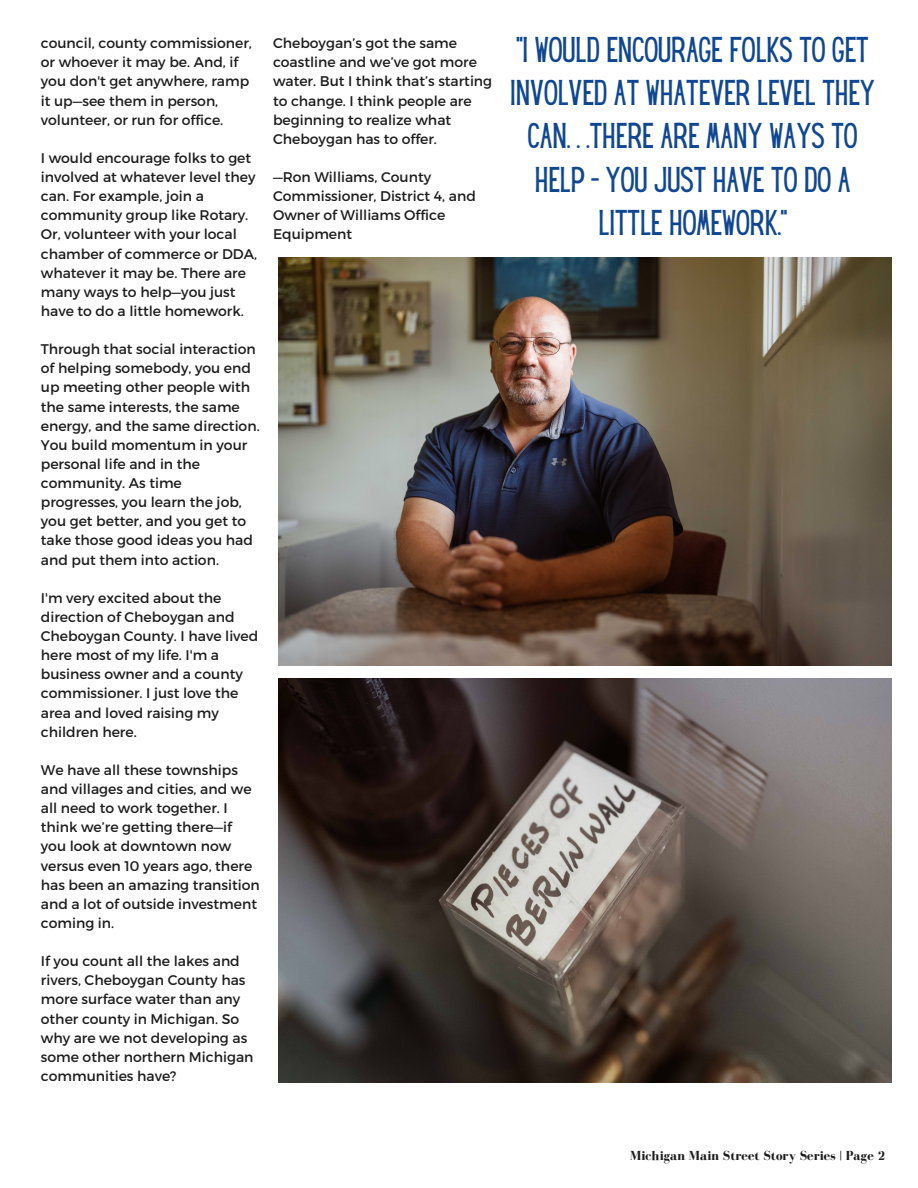
<style>
.page{position:relative;width:918px;height:1188px;background:#fff}
.page>*{position:absolute;margin:0;border:0;box-sizing:border-box;transform-origin:0 0}
.t1{font:31.35px/43.2px "Hey Gotcha";color:#104792;text-align:center}
.t2{font:13.95px/19.2px "Montserrat";color:#1c1c1c}
.t3{font:700 13.5px "Bodoni FLF";color:#1c1c1c}
</style>
<div class="page">
<img style="left:278px;top:257px;width:613px;height:408px">
<img style="left:278px;top:679px;width:613px;height:404px">
<p class="t2" style="left:41px;top:33px;width:213px">council, county commissioner, or whoever it may be. And, if you don't get anywhere, ramp it up—see them in person, volunteer, or run for office.</p>
<p class="t2" style="left:41px;top:148px;width:218px">I would encourage folks to get involved at whatever level they can. For example, join a community group like Rotary.<br>Or, volunteer with your local chamber of commerce or DDA, whatever it may be. There are many ways to help—you just have to do a little homework.</p>
<p class="t2" style="left:41px;top:339px;width:220px">Through that social interaction of helping somebody, you end up meeting other people with the same interests, the same energy, and the same direction.<br>You build momentum in your personal life and in the community. As time progresses, you learn the job, you get better, and you get to take those good ideas you had and put them into action.</p>
<p class="t2" style="left:41px;top:588px;width:219px">I'm very excited about the direction of Cheboygan and<br>Cheboygan County. I have lived here most of my life. I'm a business owner and a county commissioner. I just love the area and loved raising my children here.</p>
<p class="t2" style="left:41px;top:760px;width:220px">We have all these townships and villages and cities, and we all need to work together. I think we’re getting there—if you look at downtown now versus even 10 years ago, there has been an amazing transition and a lot of outside investment coming in.</p>
<p class="t2" style="left:41px;top:951px;width:214px">If you count all the lakes and rivers, Cheboygan County has more surface water than any other county in Michigan. So why are we not developing as some other northern Michigan communities have?</p>
<p class="t2" style="left:273px;top:33px;width:221px">Cheboygan’s got the same coastline and we’ve got more water. But I think that’s starting to change. I think people are beginning to realize what<br>Cheboygan has to offer.</p>
<p class="t2" style="left:273px;top:167px;width:204px">—Ron Williams, County<br>Commissioner, District 4, and<br>Owner of Williams Office<br>Equipment</p>
<h1 class="t1" style="left:510px;top:31px;width:365px">"I WOULD ENCOURAGE FOLKS TO GET<br>INVOLVED AT WHATEVER LEVEL THEY<br>CAN. . .THERE ARE MANY WAYS TO<br>HELP - YOU JUST HAVE TO DO A<br>LITTLE HOMEWORK."</h1>
<p class="t3" style="left:630px;top:1148px;width:257px">Michigan Main Street Story Series | Page 2</p>
</div>
